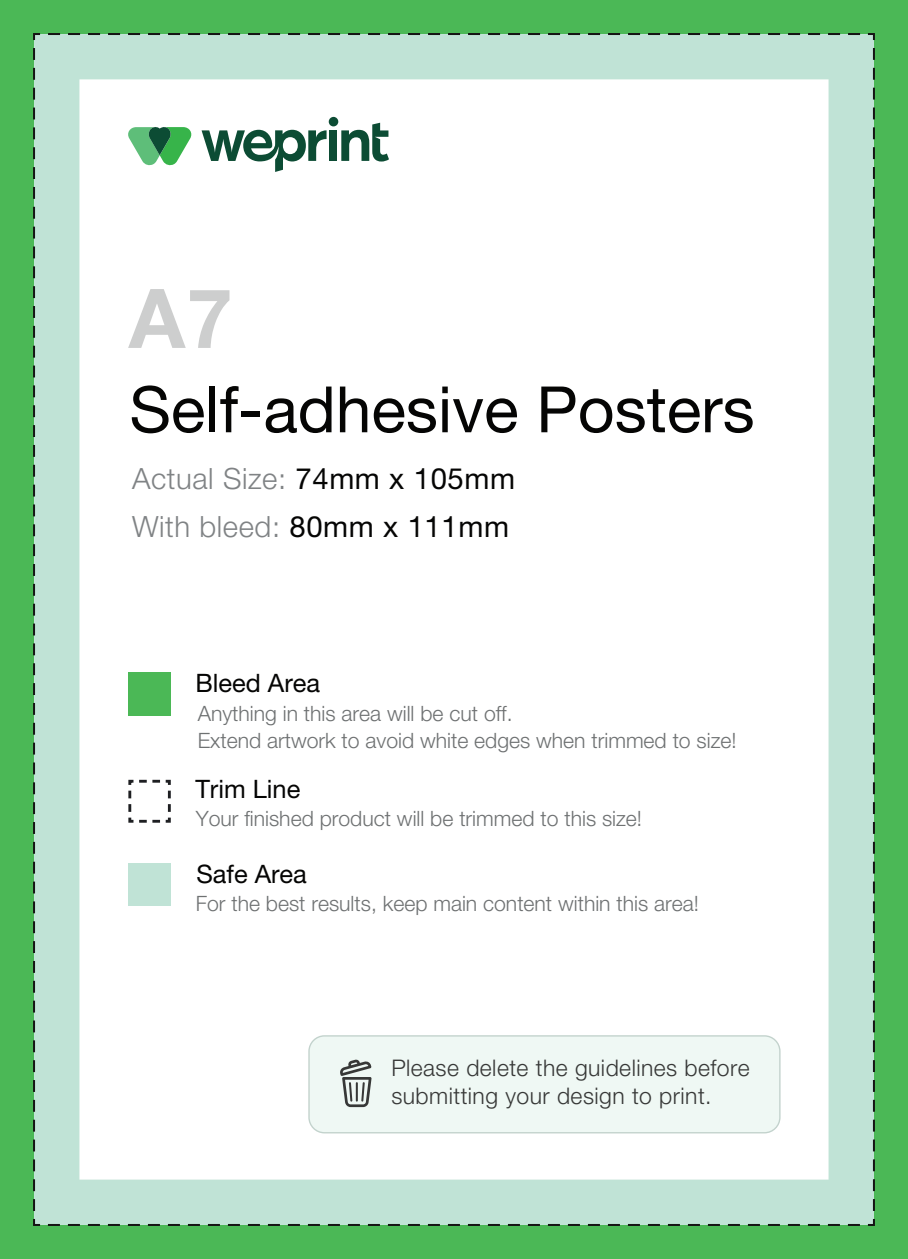
<style>
.page{position:relative;width:908px;height:1259px;background:#fff}
.page>*{position:absolute;margin:0;border:0;box-sizing:border-box;transform-origin:0 0}
.t1{font:82.4px "Helvetica Neue LT 75 Bd";color:#cdcece}
.t2{font:64px "Helvetica Neue LT 55 Rm";color:#050504}
.t3{font:29.2px/48px "Helvetica Neue LT 45 Lt";letter-spacing:.02em;color:#808385}
.t4{font:25.2px "Helvetica Neue LT 55 Rm";color:#050504}
.t5{font:22.8px/27.2px "Helvetica Neue LT 45 Lt";letter-spacing:.02em;color:#373837}
.t6{font:21.2px/27.2px "Helvetica Neue LT 45 Lt";color:#6e7172}
.s1{font-family:"Helvetica Neue LT 55 Rm";color:#050504}
</style>
<div class="page">
<div style="left:0;top:0;width:907px;height:1259px;background:#4bb856"></div>
<div style="left:34px;top:34px;width:839px;height:1191px;background:#c0e3d6"></div>
<svg style="left:32px;top:32px;width:10px;height:1179px"></svg>
<svg style="left:48px;top:32px;width:827px;height:10px"></svg>
<svg style="left:865px;top:48px;width:10px;height:1179px"></svg>
<svg style="left:32px;top:1217px;width:827px;height:10px"></svg>
<div style="left:79px;top:79px;width:749px;height:1100px;background:#fff"></div>
<svg style="left:128px;top:127px;width:64px;height:39px"></svg>
<svg style="left:201px;top:130px;width:125px;height:42px"></svg>
<div style="left:328px;top:117px;width:10px;height:9px;background:#0c4c34;border-radius:50%"></div>
<div style="left:329px;top:130px;width:8px;height:31px;background:#0c4c34"></div>
<svg style="left:341px;top:123px;width:48px;height:38px"></svg>
<div style="left:309px;top:1036px;width:470px;height:96px;background:#eff8f4;border-radius:15px"></div>
<div style="left:308px;top:1035px;width:472px;height:98px;border:1px solid #0c4c34;border-radius:15px"></div>
<svg style="left:340px;top:1059px;width:31px;height:48px"></svg>
<div style="left:128px;top:672px;width:43px;height:44px;background:#4bb856"></div>
<svg style="left:128px;top:779px;width:43px;height:44px"></svg>
<div style="left:128px;top:863px;width:42px;height:42px;background:#c0e3d6"></div>
<h1 class="t1" style="left:129px;top:266px;width:105px">A7</h1>
<h2 class="t2" style="left:129px;top:370px;width:626px">Self-adhesive Posters</h2>
<h3 class="t3" style="left:132px;top:454px;width:384px">Actual Size: <span class="s1">74mm x 105mm<br></span>With bleed: <span class="s1">80mm x 111mm</span></h3>
<p class="t4" style="left:195px;top:668px;width:126px">Bleed Area</p>
<p class="t6" style="left:197px;top:699px;width:540px">Anything in this area will be cut off.<br>Extend artwork to avoid white edges when trimmed to size!</p>
<p class="t4" style="left:195px;top:773px;width:106px">Trim Line</p>
<p class="t6" style="left:196px;top:804px;width:447px">Your finished product will be trimmed to this size!</p>
<p class="t4" style="left:196px;top:858px;width:112px">Safe Area</p>
<p class="t6" style="left:196px;top:889px;width:504px">For the best results, keep main content within this area!</p>
<p class="t5" style="left:391px;top:1054px;width:359px">Please delete the guidelines before submitting your design to print.</p>
</div>
